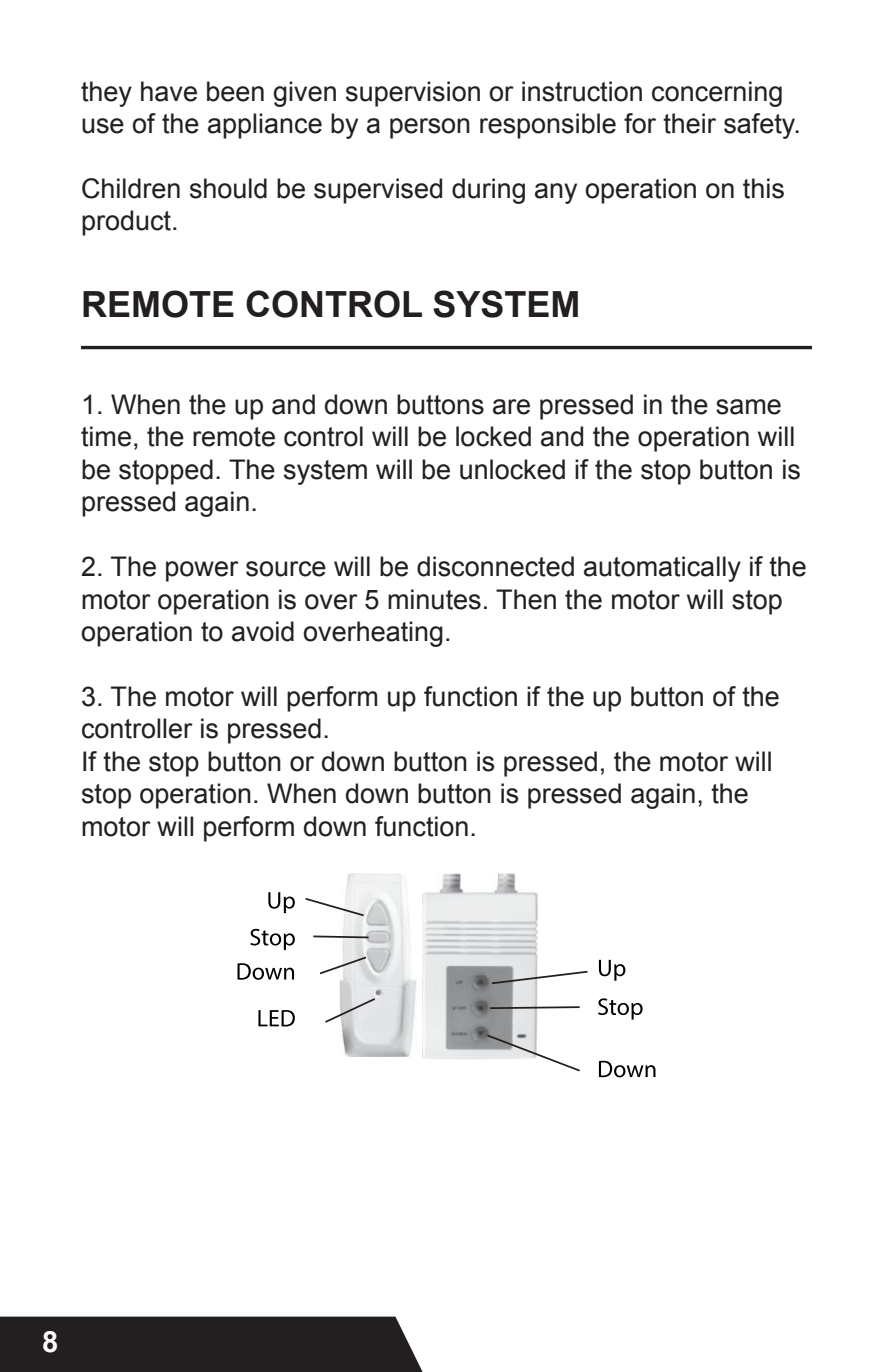
<style>
.page{position:relative;width:893px;height:1372px;background:#fff}
.page>*{position:absolute;margin:0;border:0;box-sizing:border-box;transform-origin:0 0}
.t1{font:700 36px "Arial";color:#231f20}
.t2{font:700 29.25px "Arial";color:#fff}
.t3{font:27px/32.4px "Arial";color:#231f20}
</style>
<div class="page">
<div style="left:0;top:1316px;width:422px;height:55px;background:#231f20"></div>
<hr style="left:81px;top:346px;width:731px;height:3px;background:#231f20">
<img style="left:345px;top:873px;width:62px;height:24px">
<img style="left:423px;top:873px;width:114px;height:24px">
<svg style="left:305px;top:897px;width:283px;height:174px"></svg>
<svg style="left:599px;top:959px;width:26px;height:21px"></svg>
<svg style="left:598px;top:998px;width:45px;height:21px"></svg>
<svg style="left:599px;top:1060px;width:56px;height:17px"></svg>
<svg style="left:268px;top:892px;width:27px;height:21px"></svg>
<svg style="left:250px;top:928px;width:45px;height:22px"></svg>
<svg style="left:237px;top:963px;width:57px;height:16px"></svg>
<svg style="left:258px;top:1010px;width:37px;height:16px"></svg>
<p class="t3" style="left:81px;top:75px;width:721px">they have been given supervision or instruction concerning use of the appliance by a person responsible for their safety.</p>
<p class="t3" style="left:81px;top:172px;width:705px">Children should be supervised during any operation on this product.</p>
<p class="t1" style="left:81px;top:280px;width:501px">REMOTE CONTROL SYSTEM</p>
<p class="t3" style="left:81px;top:388px;width:721px">1. When the up and down buttons are pressed in the same time, the remote control will be locked and the operation will be stopped. The system will be unlocked if the stop button is pressed again.</p>
<p class="t3" style="left:81px;top:550px;width:727px">2. The power source will be disconnected automatically if the motor operation is over 5 minutes. Then the motor will stop operation to avoid overheating.</p>
<p class="t3" style="left:81px;top:680px;width:700px">3. The motor will perform up function if the up button of the controller is pressed.</p>
<p class="t3" style="left:81px;top:745px;width:693px">If the stop button or down button is pressed, the motor will stop operation. When down button is pressed again, the motor will perform down function.</p>
<p class="t2" style="left:42px;top:1322px;width:18px">8</p>
</div>
